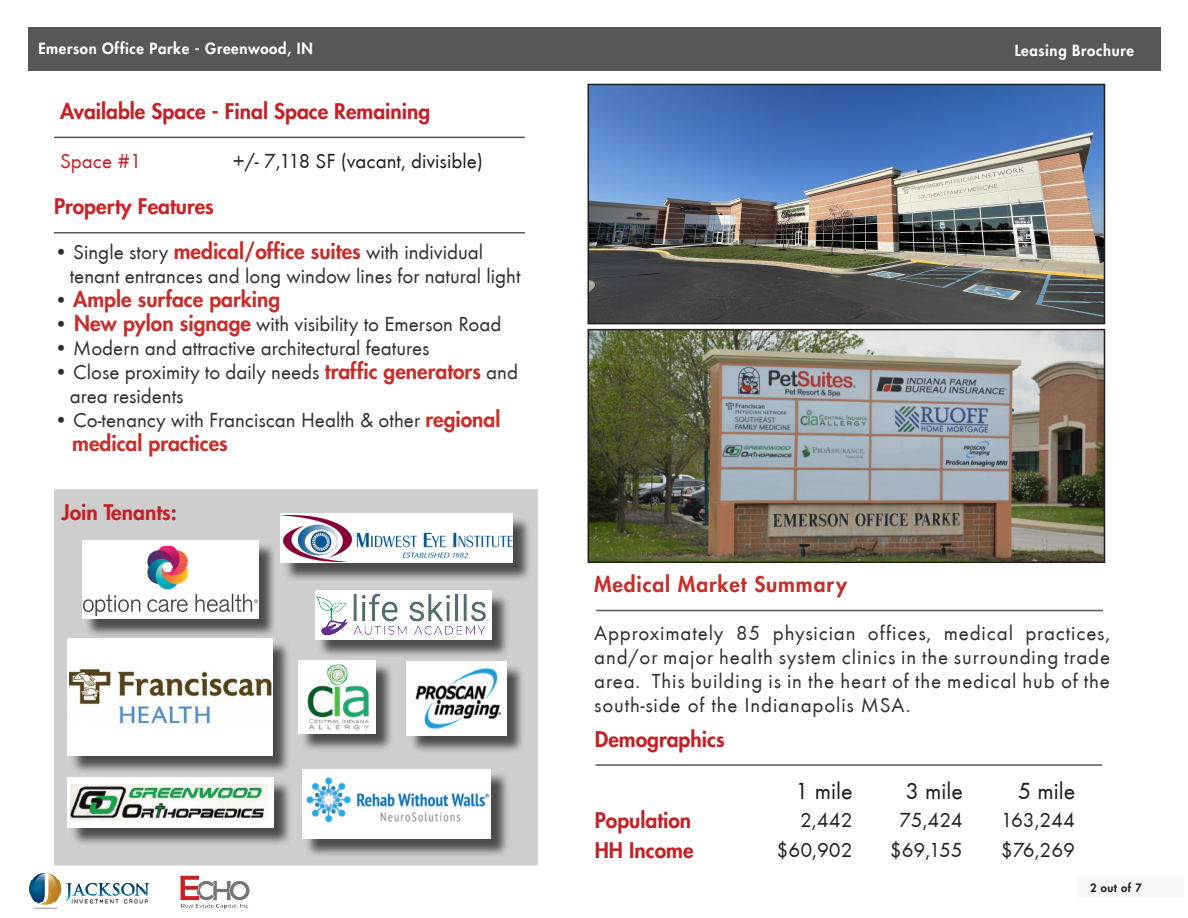
<style>
.page{position:relative;width:1188px;height:918px;background:#fff}
.page>*{position:absolute;margin:0;border:0;box-sizing:border-box;transform-origin:0 0}
.t1{font:24px "Futura TEE";color:#231f20}
.t2{font:21px/24px "Futura TEE";color:#312f30;text-align:justify}
.t3{font:800 21px "Futura";color:#c42026}
.t4{font:21px "Futura TEE";color:#231f20}
.t5{font:800 21px "Futura";color:#c62f2b}
.t6{font:800 21px "Futura";letter-spacing:.04em;color:#c62f2b}
.t7{font:800 21px "Futura";color:#cb2127}
.t8{font:21px "Futura TEE";color:#c42026}
.t9{font:800 15px "Futura";letter-spacing:.04em;color:#fff}
.t10{font:800 11.25px "Futura";color:#231f20}
.s1{font-family:"Futura";font-weight:800;color:#c62f2b}
.s2{font-family:"Futura TEE";font-weight:400;color:#312f30}
</style>
<div class="page">
<div style="left:28px;top:27px;width:1133px;height:43px;background:#565756"></div>
<div style="left:1077px;top:877px;width:107px;height:21px;background:#f7f6f6"></div>
<img style="left:180px;top:875px;width:70px;height:34px">
<img style="left:29px;top:873px;width:119px;height:36px">
<div style="left:54px;top:489px;width:484px;height:377px;background:#cecece"></div>
<hr style="left:595px;top:764px;width:507px;height:2px;background:#575756">
<hr style="left:54px;top:137px;width:471px;height:1px;background:#575756">
<img style="left:591px;top:87px;width:511px;height:234px">
<div style="left:588px;top:84px;width:517px;height:240px;border:2px solid #231f20"></div>
<hr style="left:54px;top:232px;width:471px;height:2px;background:#575756">
<hr style="left:596px;top:610px;width:507px;height:1px;background:#575756">
<div style="left:70px;top:640px;width:221px;height:134px;background:#231f20;opacity:.75"></div>
<img style="left:68px;top:638px;width:205px;height:118px">
<img style="left:591px;top:332px;width:511px;height:228px">
<div style="left:588px;top:329px;width:517px;height:234px;border:2px solid #231f20"></div>
<div style="left:70px;top:780px;width:222px;height:66px;background:#231f20;opacity:.75"></div>
<img style="left:68px;top:778px;width:205px;height:50px">
<div style="left:318px;top:593px;width:192px;height:66px;background:#231f20;opacity:.75"></div>
<div style="left:315px;top:590px;width:176px;height:50px;background:#fff"></div>
<img style="left:317px;top:593px;width:174px;height:43px">
<div style="left:300px;top:662px;width:94px;height:90px;background:#231f20;opacity:.75"></div>
<img style="left:298px;top:660px;width:77px;height:74px">
<div style="left:409px;top:664px;width:116px;height:89px;background:#231f20;opacity:.75"></div>
<img style="left:407px;top:662px;width:99px;height:73px">
<div style="left:305px;top:771px;width:205px;height:86px;background:#231f20;opacity:.75"></div>
<div style="left:302px;top:769px;width:189px;height:70px;background:#fff"></div>
<img style="left:306px;top:777px;width:184px;height:46px">
<div style="left:84px;top:542px;width:193px;height:96px;background:#231f20;opacity:.75"></div>
<div style="left:82px;top:540px;width:176px;height:79px;background:#fff"></div>
<img style="left:83px;top:546px;width:175px;height:69px">
<div style="left:283px;top:516px;width:249px;height:66px;background:#231f20;opacity:.75"></div>
<div style="left:280px;top:514px;width:233px;height:49px;background:#fff"></div>
<img style="left:280px;top:515px;width:233px;height:46px">
<p class="t9" style="left:38px;top:39px;width:276px">Emerson Office Parke - Greenwood, IN</p>
<p class="t3" style="left:60px;top:98px;width:372px">Available Space - Final Space Remaining</p>
<p class="t8" style="left:60px;top:149px;width:83px">Space #1</p>
<p class="t4" style="left:233px;top:149px;width:252px">+/- 7,118 SF (vacant, divisible)</p>
<p class="t7" style="left:54px;top:193px;width:161px">Property Features</p>
<p class="t2" style="left:54px;top:240px;width:431px">• Single story <span class="s1">medical/office suites</span> with individual</p>
<p class="t2" style="left:70px;top:264px;width:452px">tenant entrances and long window lines for natural light</p>
<p class="t5" style="left:54px;top:286px;width:228px"><span class="s2">•</span> Ample surface parking</p>
<p class="t2" style="left:54px;top:312px;width:449px">• <span class="s1">New pylon signage</span> with visibility to Emerson Road</p>
<p class="t2" style="left:54px;top:336px;width:377px">• Modern and attractive architectural features</p>
<p class="t2" style="left:54px;top:360px;width:466px">• Close proximity to daily needs <span class="s1">traffic generators</span> and</p>
<p class="t2" style="left:70px;top:384px;width:115px">area residents</p>
<p class="t2" style="left:54px;top:408px;width:448px">• Co-tenancy with Franciscan Health &amp; other <span class="s1">regional</span></p>
<p class="t5" style="left:72px;top:430px;width:157px">medical practices</p>
<p class="t3" style="left:62px;top:499px;width:117px">Join Tenants:</p>
<p class="t9" style="left:1015px;top:41px;width:121px">Leasing Brochure</p>
<p class="t6" style="left:594px;top:571px;width:254px">Medical Market Summary</p>
<p class="t2" style="left:594px;top:621px;width:518px">Approximately 85 physician offices, medical practices, and/or major health system clinics in the surrounding trade area. This building is in the heart of the medical hub of the south-side of the Indianapolis MSA.</p>
<p class="t3" style="left:595px;top:726px;width:131px">Demographics</p>
<p class="t1" style="left:795px;top:777px;width:59px">1 mile</p>
<p class="t1" style="left:905px;top:777px;width:59px">3 mile</p>
<p class="t1" style="left:1018px;top:777px;width:59px">5 mile</p>
<p class="t3" style="left:595px;top:807px;width:98px">Population</p>
<p class="t4" style="left:800px;top:808px;width:54px">2,442</p>
<p class="t4" style="left:899px;top:808px;width:65px">75,424</p>
<p class="t4" style="left:1001px;top:808px;width:76px">163,244</p>
<p class="t3" style="left:595px;top:837px;width:100px">HH Income</p>
<p class="t4" style="left:777px;top:837px;width:78px">$60,902</p>
<p class="t4" style="left:890px;top:837px;width:75px">$69,155</p>
<p class="t4" style="left:1001px;top:837px;width:76px">$76,269</p>
<p class="t10" style="left:1090px;top:880px;width:53px">2 out of 7</p>
</div>
